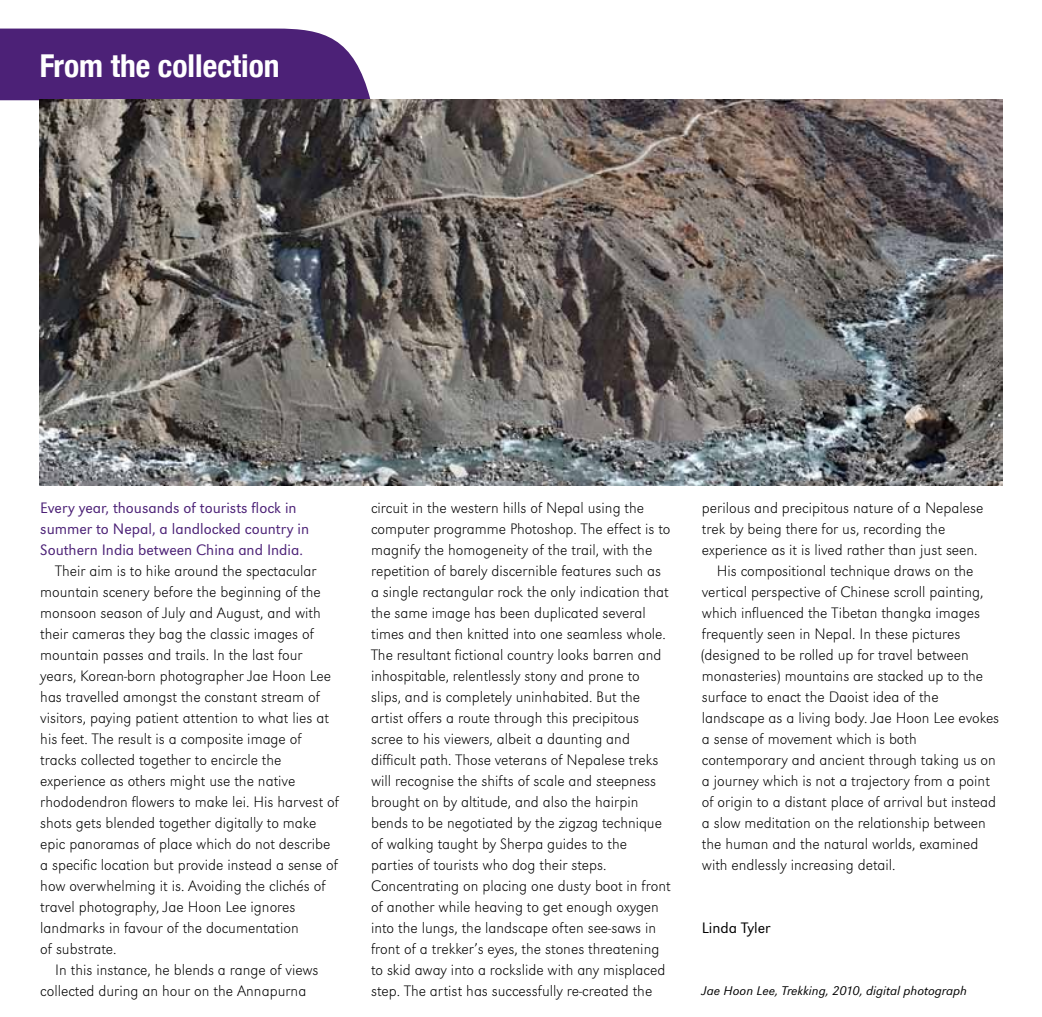
<style>
.page{position:relative;width:1042px;height:1017px;background:#fff}
.page>*{position:absolute;margin:0;border:0;box-sizing:border-box;transform-origin:0 0}
.t1{font:700 condensed 31.5px "Helvetica Neue";color:#fff}
.t2{font:15.75px/21px "Grot Macron Extra Lt";color:#000}
.t3{font:300 15.75px/21px "Grot Macron";color:#4c2177}
.t4{font:300 15.75px "Grot Macron";color:#000}
.t5{font:13.12px "Grot Macron Light Ita";letter-spacing:.005em;color:#000}
</style>
<div class="page">
<div style="left:0;top:29px;width:370px;height:71px;background:#4c2177"></div>
<img style="left:40px;top:99px;width:963px;height:386px">
<h1 class="t1" style="left:40px;top:47px;width:241px">From the collection</h1>
<p class="t3" style="left:40px;top:497px;width:270px">Every year, thousands of tourists flock in summer to Nepal, a landlocked country in<br>Southern I ndia between China and I ndia.</p>
<p class="t2" style="left:40px;top:560px;width:300px;text-indent:15px">Their aim is to hike around the spectacular mountain scenery before the beginning of the monsoon season of July and August, and with their cameras they bag the classic images of mountain passes and trails. In the last four years, Korean-born photographer Jae Hoon Lee has travelled amongst the constant stream of visitors, paying patient attention to what lies at his feet. The result is a composite image of tracks collected together to encircle the experience as others might use the native rhododendron flowers to make lei. His harvest of shots gets blended together digitally to make epic panoramas of place which do not describe a specific location but provide instead a sense of how overwhelming it is. Avoiding the clichés of travel photography, Jae Hoon Lee ignores landmarks in favour of the documentation<br>of substrate.</p>
<p class="t2" style="left:40px;top:959px;width:280px;text-indent:15px">In this instance, he blends a range of views collected during an hour on the Annapurna</p>
<p class="t2" style="left:371px;top:497px;width:301px">circuit in the western hills of Nepal using the computer programme Photoshop. The effect is to magnify the homogeneity of the trail, with the repetition of barely discernible features such as a single rectangular rock the only indication that the same image has been duplicated several times and then knitted into one seamless whole.<br>The resultant fictional country looks barren and inhospitable, relentlessly stony and prone to slips, and is completely uninhabited. But the artist offers a route through this precipitous scree to his viewers, albeit a daunting and difficult path. Those veterans of Nepalese treks will recognise the shifts of scale and steepness brought on by altitude, and also the hairpin bends to be negotiated by the zigzag technique of walking taught by Sherpa guides to the parties of tourists who dog their steps.<br>Concentrating on placing one dusty boot in front of another while heaving to get enough oxygen into the lungs, the landscape often see-saws in front of a trekker’s eyes, the stones threatening to skid away into a rockslide with any misplaced step. The artist has successfully re-created the</p>
<p class="t2" style="left:702px;top:497px;width:283px">perilous and precipitous nature of a Nepalese</p>
<p class="t2" style="left:702px;top:518px;width:245px">trek by being there for us, recording the</p>
<p class="t2" style="left:702px;top:539px;width:277px">experience as it is lived rather than just seen.</p>
<p class="t2" style="left:717px;top:560px;width:258px">His compositional technique draws on the</p>
<p class="t2" style="left:702px;top:581px;width:283px">vertical perspective of Chinese scroll painting,</p>
<p class="t2" style="left:702px;top:602px;width:280px">which influenced the Tibetan thangka images</p>
<p class="t2" style="left:702px;top:623px;width:260px">frequently seen in Nepal. In these pictures</p>
<p class="t2" style="left:702px;top:644px;width:269px">(designed to be rolled up for travel between</p>
<p class="t2" style="left:702px;top:665px;width:283px">monasteries) mountains are stacked up to the</p>
<p class="t2" style="left:702px;top:686px;width:238px">surface to enact the Daoist idea of the</p>
<p class="t2" style="left:702px;top:707px;width:299px">landscape as a living body. Jae Hoon Lee evokes</p>
<p class="t2" style="left:702px;top:728px;width:216px">a sense of movement which is both</p>
<p class="t2" style="left:702px;top:749px;width:296px">contemporary and ancient through taking us on</p>
<p class="t2" style="left:702px;top:770px;width:290px">a journey which is not a trajectory from a point</p>
<p class="t2" style="left:702px;top:791px;width:296px">of origin to a distant place of arrival but instead</p>
<p class="t2" style="left:702px;top:812px;width:285px">a slow meditation on the relationship between</p>
<p class="t2" style="left:702px;top:833px;width:278px">the human and the natural worlds, examined</p>
<p class="t2" style="left:702px;top:854px;width:195px">with endlessly increasing detail.</p>
<p class="t4" style="left:702px;top:918px;width:70px">Linda Tyler</p>
<p class="t5" style="left:702px;top:982px;width:267px">Jae Hoon Lee, Trekking, 2010, digital photograph</p>
</div>
